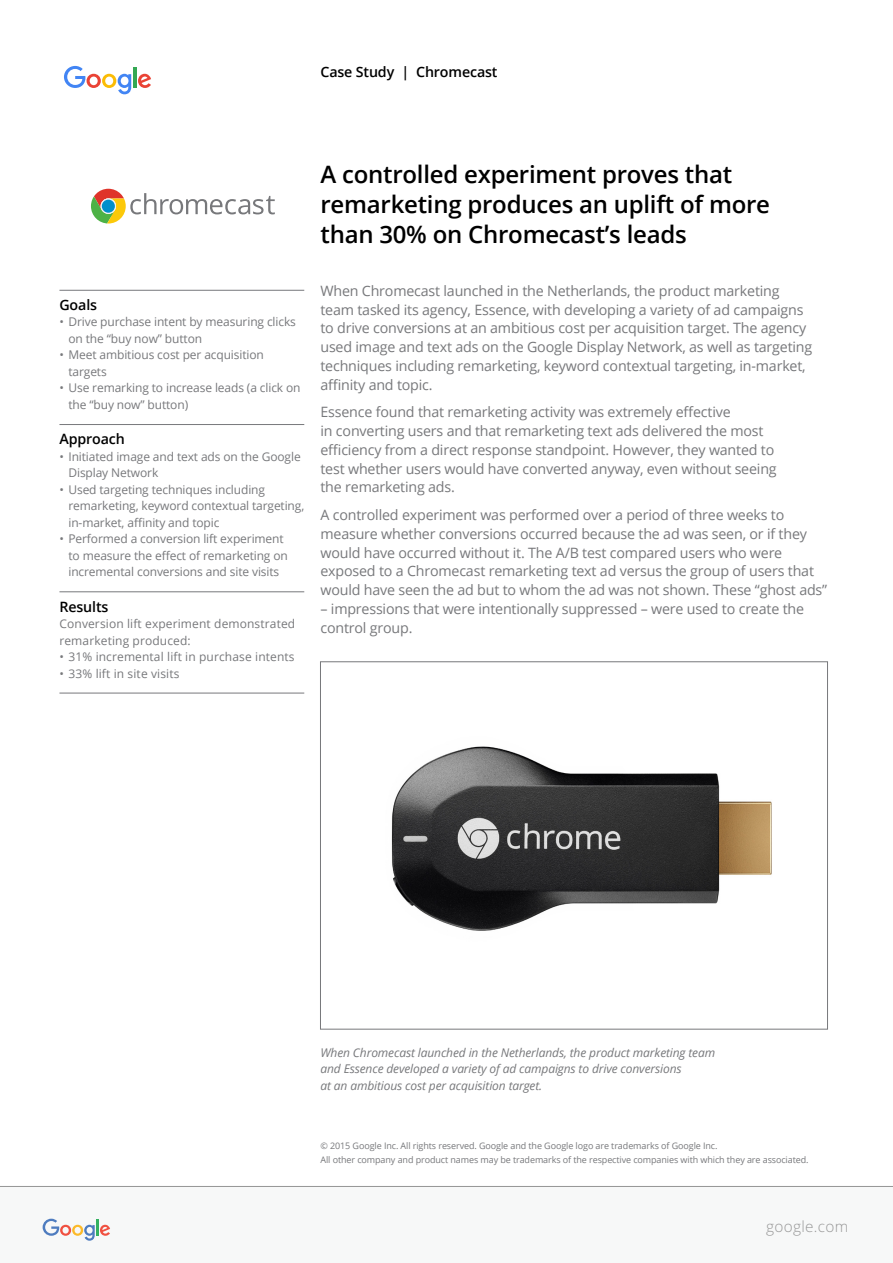
<style>
.page{position:relative;width:893px;height:1263px;background:#fff}
.page>*{position:absolute;margin:0;border:0;box-sizing:border-box;transform-origin:0 0}
.t1{font:600 24px/30px "Open Sans";letter-spacing:-.01em;color:#000}
.t2{font:300 15.3px "Open Sans";letter-spacing:.02em;color:#989898}
.t3{font:14.25px/18.8px "Open Sans";letter-spacing:-.015em;color:#77787b}
.t4{font:600 14.25px "Open Sans";letter-spacing:-.01em;color:#000}
.t5{font:12px/16.5px "Open Sans";letter-spacing:-.01em;color:#77787b}
.t6{font:italic 12px/16.5px "Open Sans";letter-spacing:-.01em;color:#77787b}
.t7{font:12px/16.5px "Open Sans";letter-spacing:.01em;color:#77787b}
.t8{font:9px/13.5px "Open Sans";letter-spacing:-.01em;color:#77787b}
</style>
<div class="page">
<svg style="left:64px;top:66px;width:67px;height:28px"></svg>
<hr style="left:133px;top:67px;width:4px;height:21px;background:#34a853">
<svg style="left:138px;top:74px;width:13px;height:14px"></svg>
<hr style="left:59px;top:290px;width:245px;height:1px;background:#77787b">
<hr style="left:59px;top:424px;width:245px;height:1px;background:#77787b">
<hr style="left:59px;top:591px;width:245px;height:1px;background:#77787b">
<hr style="left:59px;top:693px;width:245px;height:1px;background:#77787b">
<div style="left:320px;top:662px;width:508px;height:367px;background:#fff;border:1px solid #77787b"></div>
<hr style="left:0;top:1186px;width:892px;height:1px;background:#989898">
<svg style="left:43px;top:1219px;width:67px;height:22px"></svg>
<img style="left:391px;top:746px;width:381px;height:185px">
<svg style="left:91px;top:189px;width:184px;height:35px"></svg>
<p class="t4" style="left:320px;top:62px;width:179px">Case Study | Chromecast</p>
<p class="t4" style="left:59px;top:295px;width:39px">Goals</p>
<p class="t5" style="left:68px;top:314px;width:229px;text-indent:-9px">• Drive purchase intent by measuring clicks on the “buy now” button</p>
<p class="t5" style="left:68px;top:347px;width:197px;text-indent:-9px">• Meet ambitious cost per acquisition targets</p>
<p class="t5" style="left:68px;top:380px;width:234px;text-indent:-9px">• Use remarking to increase leads (a click on the “buy now” button)</p>
<p class="t4" style="left:59px;top:429px;width:67px">Approach</p>
<p class="t5" style="left:68px;top:448px;width:234px;text-indent:-9px">• Initiated image and text ads on the Google<br>Display Network</p>
<p class="t5" style="left:68px;top:481px;width:237px;text-indent:-9px">• Used targeting techniques including remarketing, keyword contextual targeting, in-market, affinity and topic</p>
<p class="t5" style="left:68px;top:530px;width:221px;text-indent:-9px">• Performed a conversion lift experiment to measure the effect of remarketing on incremental conversions and site visits</p>
<p class="t4" style="left:59px;top:596px;width:50px">Results</p>
<p class="t7" style="left:59px;top:615px;width:237px">Conversion lift experiment demonstrated remarketing produced:</p>
<p class="t7" style="left:59px;top:648px;width:237px">• 31% incremental lift in purchase intents</p>
<p class="t7" style="left:59px;top:665px;width:122px">• 33% lift in site visits</p>
<h1 class="t1" style="left:320px;top:158px;width:451px">A controlled experiment proves that remarketing produces an uplift of more than 30% on Chromecast’s leads</h1>
<p class="t3" style="left:320px;top:281px;width:493px">When Chromecast launched in the Netherlands, the product marketing team tasked its agency, Essence, with developing a variety of ad campaigns to drive conversions at an ambitious cost per acquisition target. The agency used image and text ads on the Google Display Network, as well as targeting techniques including remarketing, keyword contextual targeting, in-market, affinity and topic.</p>
<p class="t3" style="left:320px;top:402px;width:458px">Essence found that remarketing activity was extremely effective<br>in converting users and that remarketing text ads delivered the most efficiency from a direct response standpoint. However, they wanted to test whether users would have converted anyway, even without seeing the remarketing ads.</p>
<p class="t3" style="left:320px;top:505px;width:508px">A controlled experiment was performed over a period of three weeks to measure whether conversions occurred because the ad was seen, or if they would have occurred without it. The A/B test compared users who were exposed to a Chromecast remarketing text ad versus the group of users that would have seen the ad but to whom the ad was not shown. These “ghost ads”</p>
<p class="t3" style="left:320px;top:599px;width:485px">– impressions that were intentionally suppressed – were used to create the control group.</p>
<p class="t6" style="left:320px;top:1044px;width:396px">When Chromecast launched in the Netherlands, the product marketing team and Essence developed a variety of ad campaigns to drive conversions<br>at an ambitious cost per acquisition target.</p>
<p class="t8" style="left:320px;top:1139px;width:490px">© 2015 Google Inc. All rights reserved. Google and the Google logo are trademarks of Google Inc.<br>All other company and product names may be trademarks of the respective companies with which they are associated.</p>
<p class="t2" style="left:766px;top:1216px;width:84px">google.com</p>
</div>
